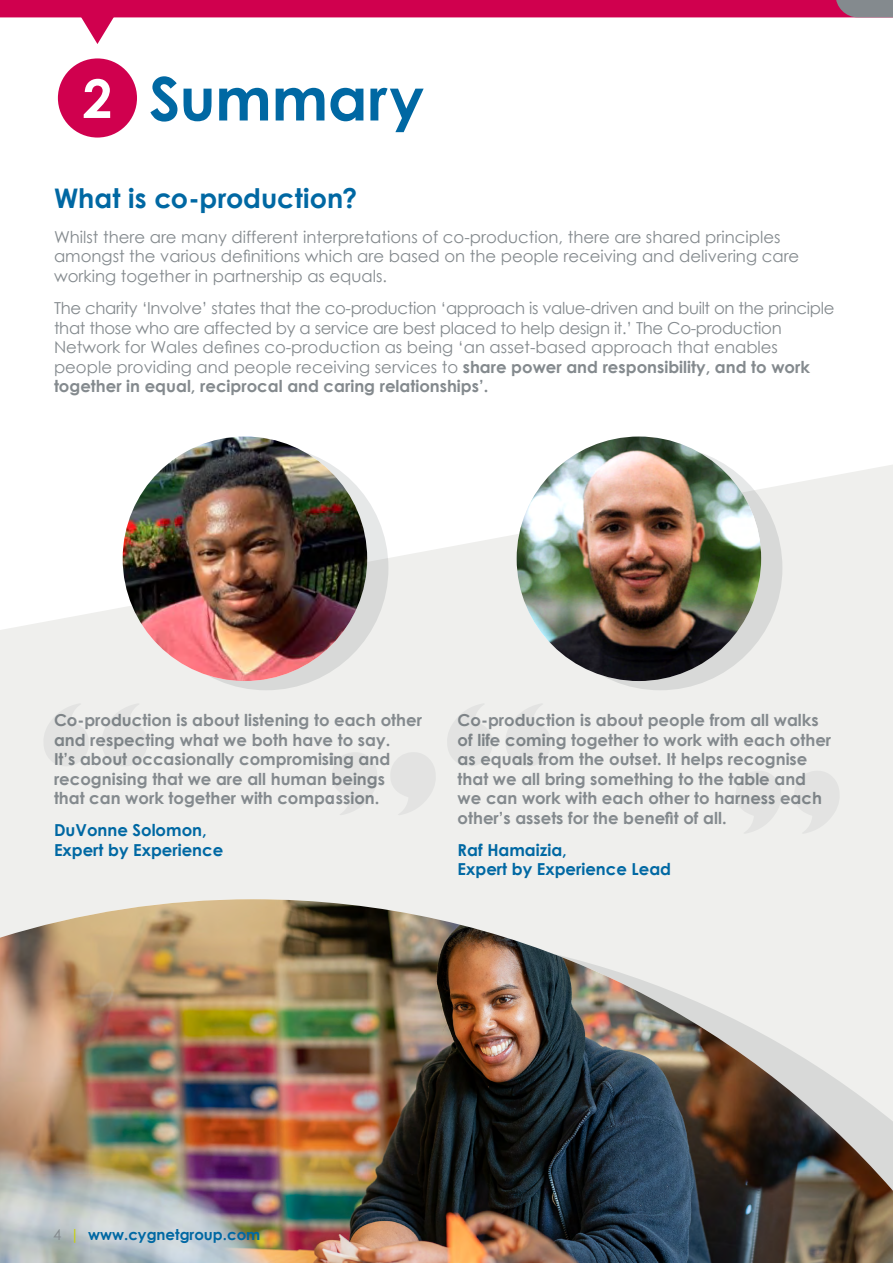
<style>
.page{position:relative;width:893px;height:1263px;background:#fff}
.page>*{position:absolute;margin:0;border:0;box-sizing:border-box;transform-origin:0 0}
.t1{font:700 60px "Century Gothic";color:#0068a3}
.t2{font:700 27px "Century Gothic";color:#0068a3}
.t3{font:700 16.5px/19.5px "Century Gothic";color:#848a8e}
.t4{font:16.5px/19.5px "Century Gothic";letter-spacing:-.02em;color:#848a8e}
.t5{font:16.5px/19.5px "Century Gothic";color:#848a8e}
.t6{font:700 16.5px/19.5px "Century Gothic";color:#0068a3}
.t7{font:700 15px "Century Gothic";color:#0068a3}
.s1{font-size:53.25px;color:#fff}
.s2{font-weight:700}
.s3{font-weight:400;color:#848a8e}
.s4{font-weight:400;color:#cad200}
</style>
<div class="page">
<svg style="left:0;top:464px;width:893px;height:435px;background:#f1f1ef"></svg>
<div style="left:56px;top:56px;width:83px;height:84px;background:#d0004e;border-radius:50%"></div>
<div style="left:53px;top:54px;width:88px;height:88px;border:4px solid #fff;border-radius:50%"></div>
<svg style="left:0;top:0;width:893px;height:44px"></svg>
<svg style="left:42px;top:703px;width:47px;height:64px;background:#e7e7e5"></svg>
<svg style="left:101px;top:703px;width:47px;height:64px;background:#e7e7e5"></svg>
<svg style="left:446px;top:703px;width:47px;height:64px;background:#e7e7e5"></svg>
<svg style="left:504px;top:703px;width:47px;height:64px;background:#e7e7e5"></svg>
<svg style="left:794px;top:770px;width:47px;height:64px;background:#e7e7e5"></svg>
<svg style="left:735px;top:770px;width:47px;height:64px;background:#e7e7e5"></svg>
<svg style="left:390px;top:752px;width:47px;height:63px;background:#e7e7e5"></svg>
<svg style="left:331px;top:752px;width:48px;height:63px;background:#e7e7e5"></svg>
<img style="left:0;top:899px;width:893px;height:364px">
<div style="left:144px;top:446px;width:244px;height:244px;background:linear-gradient(to bottom,#e8ebeb,#d4d4d2);border-radius:50%"></div>
<div style="left:538px;top:446px;width:244px;height:244px;background:linear-gradient(to bottom,#e1e2e2,#d3d4d3);border-radius:50%"></div>
<img style="left:123px;top:436px;width:244px;height:245px;border-radius:122px">
<img style="left:517px;top:436px;width:244px;height:245px;border-radius:122px">
<h1 class="t1" style="left:83px;top:53px;width:343px"><span class="s1">2</span> Summary</h1>
<h2 class="t2" style="left:54px;top:178px;width:305px">What is co-production?</h2>
<p class="t5" style="left:54px;top:227px;width:747px">Whilst there are many different interpretations of co-production, there are shared principles amongst the various definitions which are based on the people receiving and delivering care working together in partnership as equals.</p>
<p class="t4" style="left:54px;top:298px;width:782px">The charity ‘Involve’ states that the co-production ‘approach is value-driven and built on the principle that those who are affected by a service are best placed to help design it.’ The Co-production Network for Wales defines co-production as being ‘an asset-based approach that enables people providing and people receiving services to <span class="s2">share power and responsibility, and to work together in equal, reciprocal and caring relationships’.</span></p>
<p class="t3" style="left:54px;top:710px;width:369px">Co-production is about listening to each other and respecting what we both have to say.<br>It’s about occasionally compromising and recognising that we are all human beings<br>that can work together with compassion.</p>
<p class="t6" style="left:54px;top:820px;width:171px">DuVonne Solomon,<br>Expert by Experience</p>
<p class="t3" style="left:458px;top:710px;width:375px">Co-production is about people from all walks of life coming together to work with each other as equals from the outset. It helps recognise that we all bring something to the table and we can work with each other to harness each other’s assets for the benefit of all.</p>
<p class="t6" style="left:458px;top:839px;width:215px">Raf Hamaizia,<br>Expert by Experience Lead</p>
<p class="t7" style="left:53px;top:1223px;width:209px"><span class="s3">4</span> <span class="s4">|</span> www.cygnetgroup.com</p>
</div>
